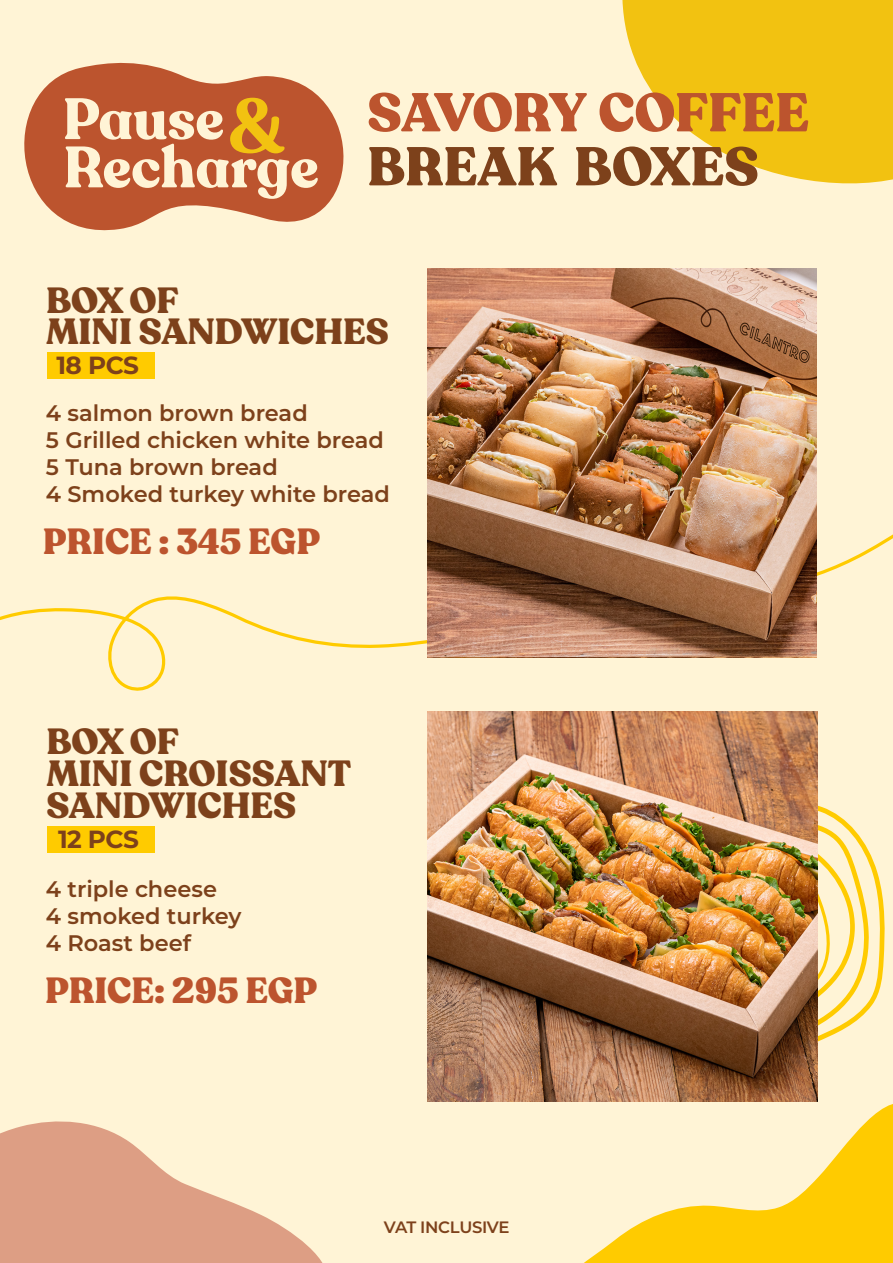
<style>
.page{position:relative;width:893px;height:1263px;background:#fff4d6}
.page>*{position:absolute;margin:0;border:0;box-sizing:border-box;transform-origin:0 0}
.t1{font:700 57.6px/48.3px "Recoleta Alt";color:#fff4d6}
.t2{font:900 54px "Recoleta Alt";letter-spacing:-.005em;color:#bc542e}
.t3{font:900 54px "Recoleta Alt";color:#7d411b}
.t4{font:900 36px/31.8px "Recoleta Alt";color:#7d411b}
.t5{font:900 36px "Recoleta Alt";color:#bc542e}
.t6{font:700 24.75px "Montserrat";letter-spacing:-.02em;color:#7d411b}
.t7{font:600 22.5px/27px "Montserrat";color:#7d411b}
.t8{font:600 16.5px "Montserrat";letter-spacing:-.025em;color:#7d411b}
.s1{font-family:"Recoleta";font-weight:600;font-size:76.35px;color:#f2c211}
</style>
<div class="page">
<svg style="left:0;top:329px;width:747px;height:362px"></svg>
<svg style="left:540px;top:1083px;width:353px;height:180px"></svg>
<svg style="left:622px;top:0;width:271px;height:184px;fill:#f2c211"></svg>
<svg style="left:0;top:1121px;width:323px;height:142px;fill:#dd9e84"></svg>
<svg style="left:24px;top:62px;width:320px;height:169px;fill:#bc542e"></svg>
<svg style="left:817px;top:798px;width:68px;height:273px"></svg>
<svg style="left:817px;top:814px;width:52px;height:237px"></svg>
<div style="left:47px;top:826px;width:108px;height:26px;background:#ffcb00"></div>
<div style="left:47px;top:352px;width:108px;height:26px;background:#ffcb00"></div>
<img style="left:428px;top:268px;width:389px;height:389px">
<img style="left:427px;top:712px;width:390px;height:389px">
<h1 class="t1" style="left:63px;top:96px;width:258px">Pause<span class="s1">&amp;<br></span>Recharge</h1>
<h2 class="t2" style="left:367px;top:78px;width:443px">SAVORY COFFEE</h2>
<h2 class="t3" style="left:367px;top:132px;width:393px">BREAK BOXES</h2>
<h3 class="t4" style="left:46px;top:285px;width:344px">BOX OF<br>MINI SANDWICHES</h3>
<p class="t6" style="left:56px;top:348px;width:84px">18 PCS</p>
<p class="t7" style="left:46px;top:399px;width:345px">4 salmon brown bread<br>5 Grilled chicken white bread<br>5 Tuna brown bread<br>4 Smoked turkey white bread</p>
<h3 class="t5" style="left:43px;top:519px;width:279px">PRICE : 345 EGP</h3>
<h3 class="t4" style="left:46px;top:726px;width:306px">BOX OF<br>MINI CROISSANT<br>SANDWICHES</h3>
<p class="t6" style="left:58px;top:822px;width:82px">12 PCS</p>
<p class="t7" style="left:46px;top:874px;width:197px">4 triple cheese<br>4 smoked turkey<br>4 Roast beef</p>
<h3 class="t5" style="left:45px;top:967px;width:274px">PRICE: 295 EGP</h3>
<p class="t8" style="left:384px;top:1215px;width:127px">VAT INCLUSIVE</p>
</div>
